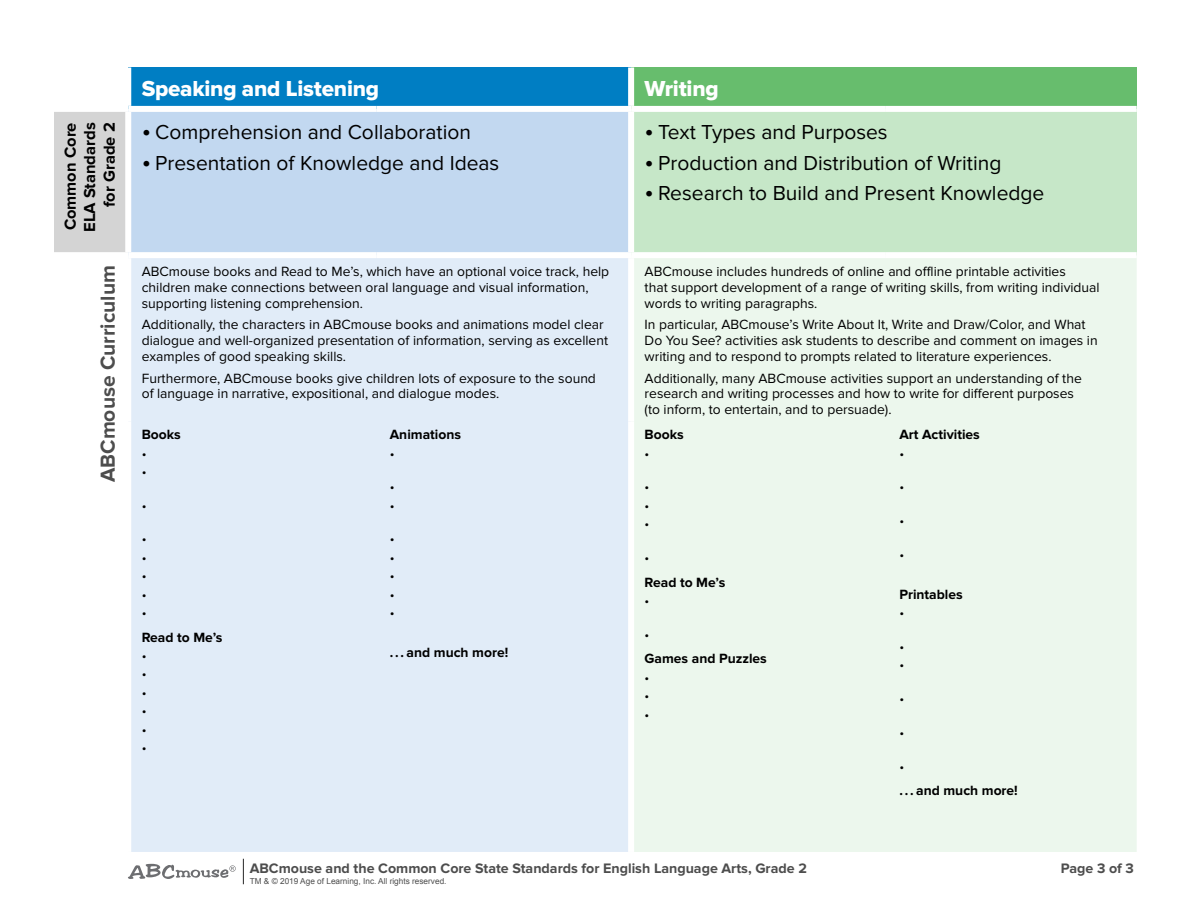
<style>
.page{position:relative;width:1188px;height:918px;background:#fff}
.page>*{position:absolute;margin:0;border:0;box-sizing:border-box;transform-origin:0 0}
.t1{font:22.5px "Proxima Nova Extrabld";letter-spacing:-.01em;color:#fff}
.t2{font:21px "Proxima Nova";color:#000}
.t3{font:700 21px "Proxima Nova";color:#4d4d4d}
.t4{font:700 16.5px/19.5px "Proxima Nova";color:#000;text-align:right}
.t5{font:700 14.25px "Proxima Nova";color:#4d4d4d}
.t6{font:13.8px/15.8px "Proxima Nova";color:#000}
.t7{font:700 13.8px "Proxima Nova";color:#000}
.t8{font:13.5px/18.3px "Proxima Nova";color:#000;text-align:justify}
.t9{font:8.25px "Arial";color:#4d4d4d}
.s1{font-size:26.25px}
</style>
<div class="page">
<div style="left:128px;top:68px;width:503px;height:41px;background:#007ec3"></div>
<div style="left:631px;top:68px;width:506px;height:41px;background:#67bd6d"></div>
<div style="left:54px;top:109px;width:74px;height:146px;background:#d4d4d4"></div>
<div style="left:128px;top:109px;width:503px;height:146px;background:#c2d8f0"></div>
<div style="left:631px;top:109px;width:506px;height:146px;background:#c6e7c8"></div>
<div style="left:131px;top:258px;width:497px;height:594px;background:#e1ecf8"></div>
<div style="left:634px;top:258px;width:503px;height:594px;background:#ecf7ed"></div>
<div style="left:54px;top:252px;width:74px;height:6px;background:#fff"></div>
<div style="left:54px;top:106px;width:74px;height:6px;background:#fff"></div>
<div style="left:128px;top:252px;width:248px;height:6px;background:#fff"></div>
<div style="left:376px;top:252px;width:255px;height:6px;background:#fff"></div>
<div style="left:631px;top:252px;width:255px;height:6px;background:#fff"></div>
<div style="left:886px;top:252px;width:251px;height:6px;background:#fff"></div>
<div style="left:128px;top:106px;width:248px;height:6px;background:#fff"></div>
<div style="left:376px;top:106px;width:255px;height:6px;background:#fff"></div>
<div style="left:631px;top:106px;width:255px;height:6px;background:#fff"></div>
<div style="left:886px;top:106px;width:251px;height:6px;background:#fff"></div>
<div style="left:125px;top:67px;width:6px;height:39px;background:#fff"></div>
<div style="left:628px;top:67px;width:6px;height:39px;background:#fff"></div>
<div style="left:125px;top:112px;width:6px;height:140px;background:#fff"></div>
<div style="left:628px;top:112px;width:6px;height:140px;background:#fff"></div>
<svg style="left:243px;top:859px;width:1px;height:25px"></svg>
<svg style="left:128px;top:864px;width:108px;height:15px"></svg>
<h1 class="t1" style="left:142px;top:75px;width:239px">Speaking and Listening</h1>
<h1 class="t1" style="left:645px;top:75px;width:76px">Writing</h1>
<p class="t4" style="left:61px;top:232px;width:111px;rotate:-90deg">Common Core<br>ELA Standards for Grade 2</p>
<h2 class="t2" style="left:142px;top:120px;width:331px"><span class="s1">•</span> Comprehension and Collaboration</h2>
<h2 class="t2" style="left:142px;top:151px;width:359px"><span class="s1">•</span> Presentation of Knowledge and Ideas</h2>
<h2 class="t3" style="left:96px;top:482px;width:218px;rotate:-90deg">ABCmouse Curriculum</h2>
<p class="t6" style="left:142px;top:264px;width:469px">ABCmouse books and Read to Me’s, which have an optional voice track, help children make connections between oral language and visual information, supporting listening comprehension.</p>
<p class="t6" style="left:142px;top:317px;width:468px">Additionally, the characters in ABCmouse books and animations model clear dialogue and well-organized presentation of information, serving as excellent examples of good speaking skills.</p>
<p class="t6" style="left:142px;top:370px;width:456px">Furthermore, ABCmouse books give children lots of exposure to the sound of language in narrative, expositional, and dialogue modes.</p>
<p class="t7" style="left:390px;top:427px;width:73px">Animations</p>
<p class="t8" style="left:390px;top:444px;width:6px">•</p>
<p class="t8" style="left:390px;top:478px;width:6px">• •</p>
<p class="t8" style="left:390px;top:530px;width:6px">• • • • •</p>
<p class="t7" style="left:390px;top:645px;width:120px">. . . and much more!</p>
<p class="t7" style="left:142px;top:427px;width:41px">Books</p>
<p class="t8" style="left:142px;top:444px;width:6px">• •</p>
<p class="t8" style="left:142px;top:496px;width:6px">•</p>
<p class="t8" style="left:142px;top:530px;width:6px">• • • • •</p>
<p class="t7" style="left:142px;top:629px;width:82px">Read to Me’s</p>
<p class="t8" style="left:142px;top:647px;width:6px">• • • • • •</p>
<h2 class="t2" style="left:645px;top:120px;width:245px"><span class="s1">•</span> Text Types and Purposes</h2>
<h2 class="t2" style="left:645px;top:151px;width:358px"><span class="s1">•</span> Production and Distribution of Writing</h2>
<h2 class="t2" style="left:645px;top:181px;width:401px"><span class="s1">•</span> Research to Build and Present Knowledge</h2>
<p class="t6" style="left:645px;top:264px;width:457px">ABCmouse includes hundreds of online and offline printable activities<br>that support development of a range of writing skills, from writing individual words to writing paragraphs.</p>
<p class="t6" style="left:645px;top:317px;width:455px">In particular, ABCmouse’s Write About It, Write and Draw/Color, and What<br>Do You See? activities ask students to describe and comment on images in writing and to respond to prompts related to literature experiences.</p>
<p class="t6" style="left:645px;top:370px;width:439px">Additionally, many ABCmouse activities support an understanding of the research and writing processes and how to write for different purposes (to inform, to entertain, and to persuade).</p>
<p class="t7" style="left:645px;top:427px;width:41px">Books</p>
<p class="t8" style="left:645px;top:444px;width:6px">•</p>
<p class="t8" style="left:645px;top:478px;width:6px">• • •</p>
<p class="t8" style="left:645px;top:548px;width:6px">•</p>
<p class="t7" style="left:645px;top:574px;width:82px">Read to Me’s</p>
<p class="t8" style="left:645px;top:592px;width:6px">•</p>
<p class="t8" style="left:645px;top:625px;width:6px">•</p>
<p class="t7" style="left:645px;top:651px;width:124px">Games and Puzzles</p>
<p class="t8" style="left:645px;top:668px;width:6px">• • •</p>
<p class="t7" style="left:899px;top:427px;width:82px">Art Activities</p>
<p class="t8" style="left:899px;top:444px;width:6px">•</p>
<p class="t8" style="left:899px;top:478px;width:6px">•</p>
<p class="t8" style="left:899px;top:512px;width:6px">•</p>
<p class="t8" style="left:899px;top:545px;width:6px">•</p>
<p class="t7" style="left:899px;top:586px;width:65px">Printables</p>
<p class="t8" style="left:899px;top:604px;width:6px">•</p>
<p class="t8" style="left:899px;top:638px;width:6px">• •</p>
<p class="t8" style="left:899px;top:690px;width:6px">•</p>
<p class="t8" style="left:899px;top:724px;width:6px">•</p>
<p class="t8" style="left:899px;top:757px;width:6px">•</p>
<p class="t7" style="left:899px;top:783px;width:120px">. . . and much more!</p>
<p class="t5" style="left:250px;top:860px;width:559px">ABCmouse and the Common Core State Standards for English Language Arts, Grade 2</p>
<p class="t5" style="left:1061px;top:860px;width:75px">Page 3 of 3</p>
<p class="t9" style="left:250px;top:876px;width:198px">TM &amp; © 2019 Age of Learning, Inc. All rights reserved.</p>
</div>
